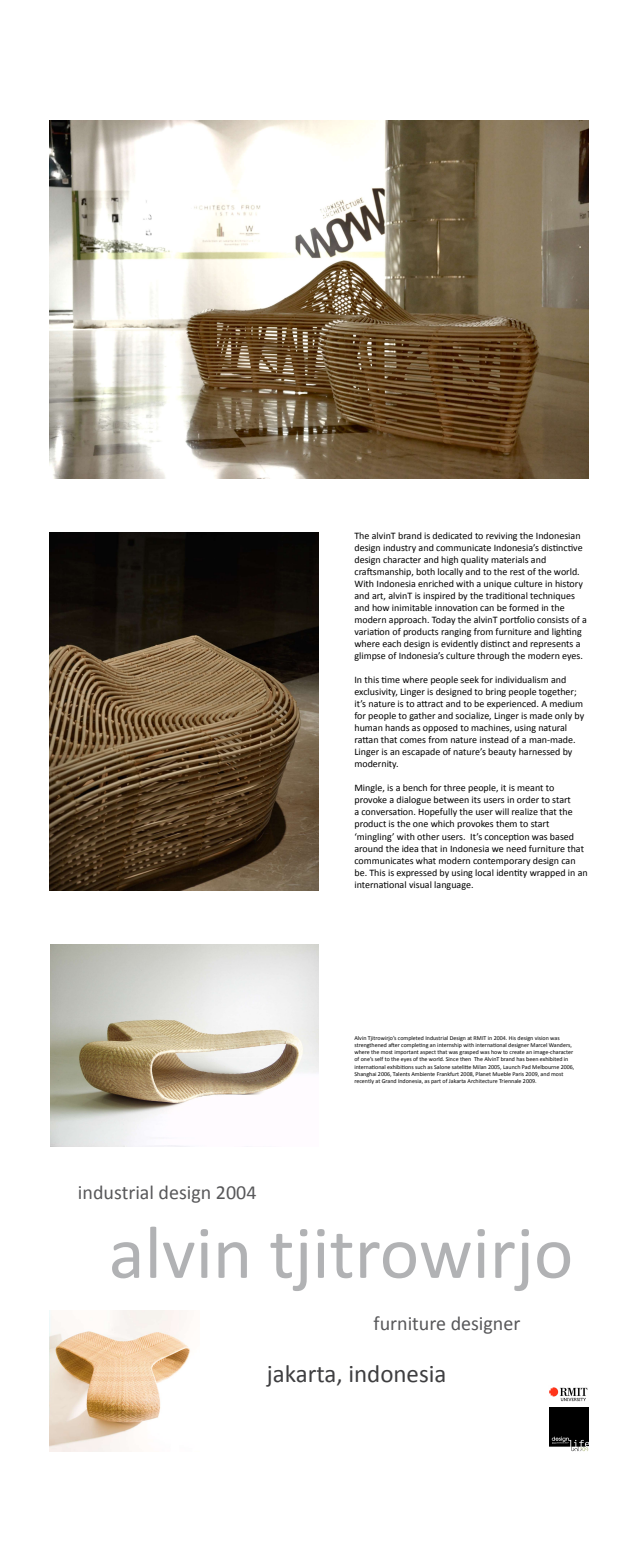
<style>
.page{position:relative;width:638px;height:1560px;background:#fff}
.page>*{position:absolute;margin:0;border:0;box-sizing:border-box;transform-origin:0 0}
.t1{font:75px "Calibri";color:#b1b2b4}
.t2{font:25px "Calibri";color:#3e3e40}
.t3{font:20px "Calibri";color:#58585a}
.t4{font:10px/12px "Calibri";color:#000}
.t5{font:6px/7.2px "Calibri";color:#000}
</style>
<div class="page">
<img style="left:549px;top:1387px;width:39px;height:15px">
<img style="left:549px;top:1407px;width:39px;height:44px">
<img style="left:49px;top:532px;width:270px;height:358px">
<img style="left:50px;top:1310px;width:140px;height:141px">
<img style="left:50px;top:944px;width:269px;height:202px">
<img style="left:49px;top:120px;width:539px;height:358px">
<p class="t4" style="left:354px;top:529px;width:234px">The alvinT brand is dedicated to reviving the Indonesian design industry and communicate Indonesia’s distinctive design character and high quality materials and craftsmanship, both locally and to the rest of the world.<br>With Indonesia enriched with a unique culture in history and art, alvinT is inspired by the traditional techniques and how inimitable innovation can be formed in the modern approach. Today the alvinT portfolio consists of a variation of products ranging from furniture and lighting where each design is evidently distinct and represents a glimpse of Indonesia’s culture through the modern eyes.</p>
<p class="t4" style="left:354px;top:673px;width:231px">In this time where people seek for individualism and exclusivity, Linger is designed to bring people together; it’s nature is to attract and to be experienced. A medium for people to gather and socialize, Linger is made only by human hands as opposed to machines, using natural rattan that comes from nature instead of a man-made.<br>Linger is an escapade of nature’s beauty harnessed by modernity.</p>
<p class="t4" style="left:354px;top:781px;width:235px">Mingle, is a bench for three people, it is meant to provoke a dialogue between its users in order to start<br>a conversation. Hopefully the user will realize that the product is the one which provokes them to start ‘mingling’ with other users. It’s conception was based around the idea that in Indonesia we need furniture that communicates what modern contemporary design can be. This is expressed by using local identity wrapped in an international visual language.</p>
<h3 class="t3" style="left:78px;top:1179px;width:180px">industrial design 2004</h3>
<p class="t5" style="left:354px;top:1033px;width:221px">Alvin Tjitrowirjo’s completed Industrial Design at RMIT in 2004. His design vision was strengthened after completing an internship with international designer Marcel Wanders, where the most important aspect that was grasped was how to create an image-character of one’s self to the eyes of the world. Since then The AlvinT brand has been exhibited in international exhibitions such as Salone satelitte Milan 2005, Launch Pad Melbourne 2006, Shanghai 2006, Talents Ambiente Frankfurt 2008, Planet Mueble Paris 2009, and most recently at Grand Indonesia, as part of Jakarta Architecture Triennale 2009.</p>
<h1 class="t1" style="left:109px;top:1206px;width:466px">alvin tjitrowirjo</h1>
<h3 class="t3" style="left:373px;top:1311px;width:148px">furniture designer</h3>
<h2 class="t2" style="left:267px;top:1358px;width:181px">jakarta, indonesia</h2>
</div>
